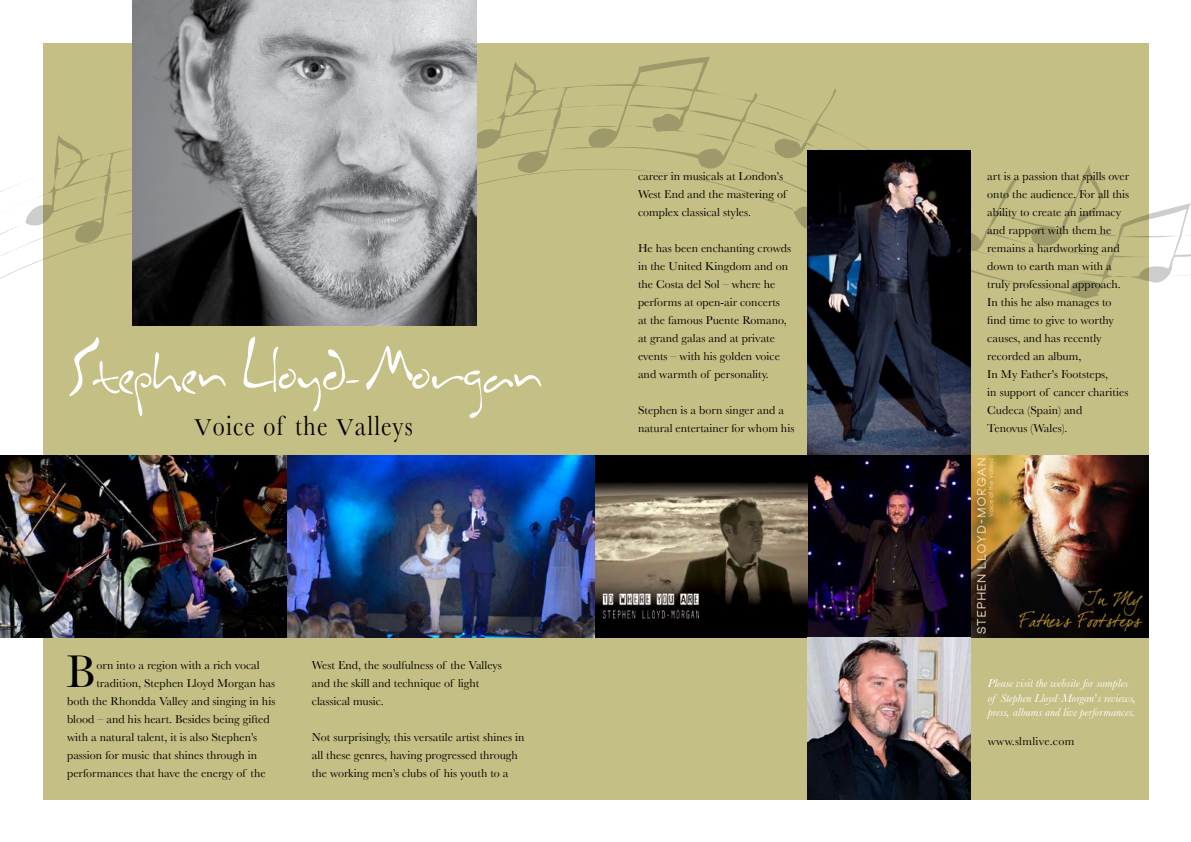
<style>
.page{position:relative;width:1191px;height:842px;background:#fff}
.page>*{position:absolute;margin:0;border:0;box-sizing:border-box;transform-origin:0 0}
.t1{font:65px "Inkburrow";letter-spacing:-.05em;color:#fff;scale:.8 1}
.t2{font:48px "Baskerville";color:#000}
.t3{font:28.8px "Baskerville";letter-spacing:.05em;color:#000;scale:.83 1}
.t4{font:12px/18px "Baskerville";color:#000}
.t5{font:italic 12px/14.4px "Baskerville";color:#fff}
.t6{font:12px "Baskerville";letter-spacing:.025em;color:#000}
.s1{font-size:104px}
.s2{font-size:91px}
.s3{font-size:52px}
.s4{font-size:114.4px}
.s5{font-size:24px}
.s6{font-style:normal}
</style>
<div class="page">
<div style="left:43px;top:43px;width:1105px;height:756px;background:#c4bf84"></div>
<img style="left:286px;top:455px;width:309px;height:183px">
<svg style="left:476px;top:57px;width:715px;height:243px"></svg>
<img style="left:971px;top:455px;width:177px;height:183px">
<img style="left:807px;top:151px;width:164px;height:487px">
<img style="left:595px;top:455px;width:212px;height:183px">
<img style="left:0;top:455px;width:286px;height:183px">
<img style="left:807px;top:638px;width:164px;height:161px">
<div style="left:43px;top:443px;width:1105px;height:11px;background:#c4bf84"></div>
<svg style="left:0;top:110px;width:241px;height:216px"></svg>
<img style="left:133px;top:0;width:343px;height:325px">
<h1 class="t1" style="left:70px;top:336px;width:597px"><span class="s1">S</span>tephen <span class="s2">L</span>loyd<span class="s3">-</span><span class="s4">M</span>organ</h1>
<h3 class="t3" style="left:194px;top:408px;width:265px"><span class="s5">V</span>oice of the <span class="s5">V</span>alleys</h3>
<h2 class="t2" style="left:66px;top:643px;width:31px">B</h2>
<p class="t4" style="left:67px;top:692px;width:210px">both the Rhondda Valley and singing in his blood – and his heart. Besides being gifted with a natural talent, it is also Stephen’s passion for music that shines through in performances that have the energy of the</p>
<p class="t4" style="left:96px;top:656px;width:180px">orn into a region with a rich vocal tradition, Stephen Lloyd Morgan has</p>
<p class="t4" style="left:312px;top:656px;width:191px">West End, the soulfulness of the Valleys and the skill and technique of light classical music.</p>
<p class="t4" style="left:312px;top:728px;width:214px">Not surprisingly, this versatile artist shines in all these genres, having progressed through the working men’s clubs of his youth to a</p>
<p class="t4" style="left:638px;top:167px;width:150px">career in musicals at London’s<br>West End and the mastering of complex classical styles.</p>
<p class="t4" style="left:638px;top:239px;width:155px">He has been enchanting crowds in the United Kingdom and on the Costa del Sol – where he performs at open-air concerts at the famous Puente Romano, at grand galas and at private events – with his golden voice and warmth of personality.</p>
<p class="t4" style="left:638px;top:401px;width:158px">Stephen is a born singer and a natural entertainer for whom his</p>
<p class="t4" style="left:987px;top:167px;width:143px">art is a passion that spills over onto the audience. For all this ability to create an intimacy and rapport with them he remains a hardworking and down to earth man with a truly professional approach.<br>In this he also manages to find time to give to worthy causes, and has recently recorded an album,<br>In My Father’s Footsteps,<br>in support of cancer charities<br>Cudeca (Spain) and<br>Tenovus (Wales).</p>
<p class="t5" style="left:988px;top:676px;width:150px">Please visit the website for samples of Stephen Lloyd-Morgan<span class="s6">’</span>s reviews, press, albums and live performances.</p>
<p class="t6" style="left:988px;top:734px;width:88px">www.slmlive.com</p>
</div>
